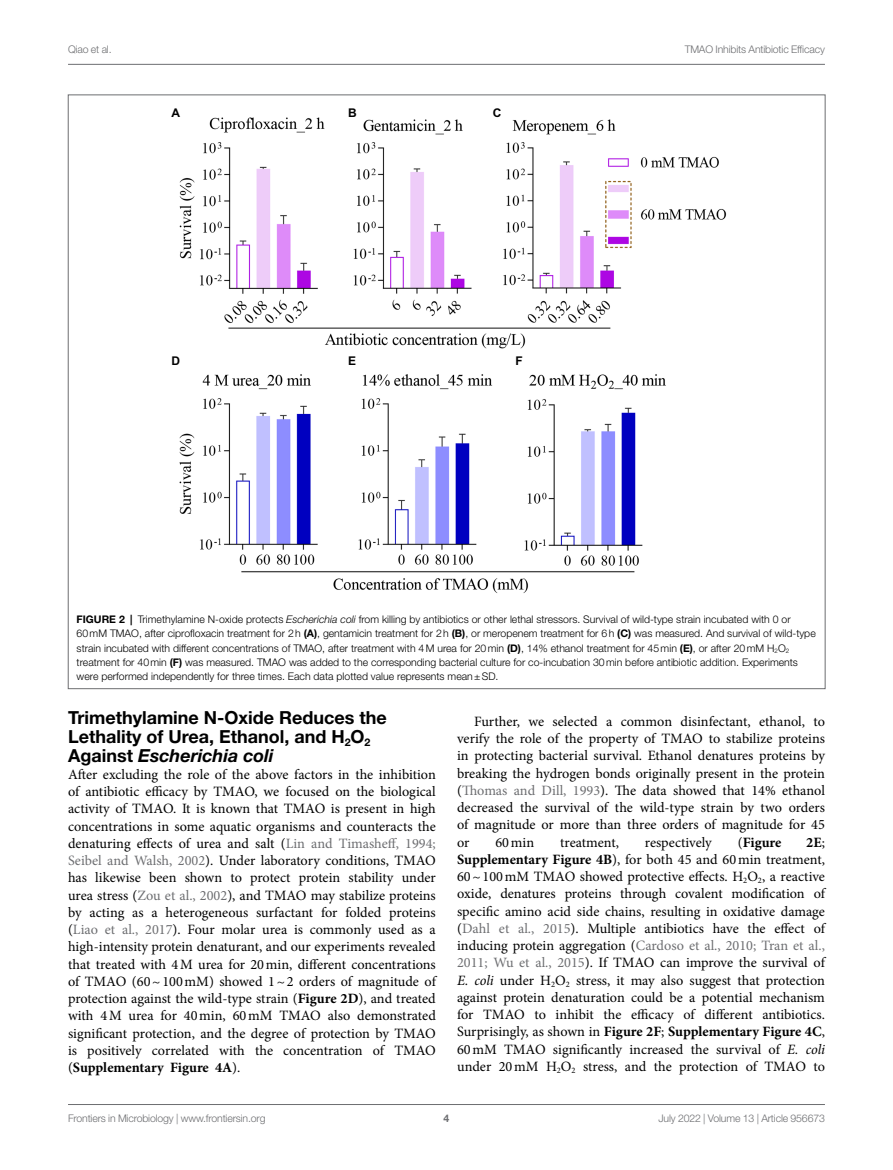
<style>
.page{position:relative;width:893px;height:1170px;background:#fff}
.page>*{position:absolute;margin:0;border:0;box-sizing:border-box;transform-origin:0 0}
.HEAD_2{font:700 18px/18.8px "Helvetica Neue LT Std";color:#000}
.TEXT{font:14.25px/17.2px "Minion Pro";letter-spacing:-.005em;color:#000;text-align:justify}
.TEXT_FLUSH{font:14.25px/17.2px "Minion Pro";letter-spacing:-.005em;color:#000;text-align:justify}
.TEXT-2{font:700 14.25px "Minion Pro";color:#000}
.t1{font:700 12px "Arial";color:#000}
.FIG_LEG{font:300 10.5px/14.2px "Helvetica Neue LT Std";color:#000}
.t2{font:300 10.5px "Helvetica Neue LT Std";letter-spacing:-.015em;color:#6d6e71}
.t3{font:700 10.5px "Helvetica Neue LT Std";color:#6d6e71}
.s1{font-weight:700}
.s2{font-style:italic}
.s3{color:#6d6e71}
.s4{font-weight:400}
</style>
<div class="page">
<hr style="left:68px;top:64px;width:757px;height:1px;background:#6d6e71">
<hr style="left:68px;top:1104px;width:757px;height:1px;background:#6d6e71">
<img style="left:179px;top:117px;width:548px;height:476px">
<p class="t2" style="left:68px;top:42px;width:45px">Qiao et al.</p>
<p class="t2" style="left:685px;top:42px;width:142px">TMAO Inhibits Antibiotic Efficacy</p>
<p class="t1" style="left:171px;top:104px;width:10px">A</p>
<p class="t1" style="left:348px;top:104px;width:10px">B</p>
<p class="t1" style="left:493px;top:104px;width:10px">C</p>
<p class="t1" style="left:171px;top:352px;width:10px">D</p>
<p class="t1" style="left:348px;top:352px;width:10px">E</p>
<p class="t1" style="left:515px;top:352px;width:9px">F</p>
<p class="FIG_LEG" style="left:77px;top:612px;width:741px"><span class="s1">FIGURE 2 |</span> Trimethylamine N-oxide protects <span class="s2">Escherichia coli</span> from killing by antibiotics or other lethal stressors. Survival of wild-type strain incubated with 0 or 60mM TMAO, after ciprofloxacin treatment for 2h <span class="s1">(A)</span>, gentamicin treatment for 2h <span class="s1">(B)</span>, or meropenem treatment for 6h <span class="s1">(C)</span> was measured. And survival of wild-type strain incubated with different concentrations of TMAO, after treatment with 4M urea for 20min <span class="s1">(D)</span>, 14% ethanol treatment for 45min <span class="s1">(E)</span>, or after 20mM H<sub>2</sub>O<sub>2 </sub>treatment for 40min <span class="s1">(F)</span> was measured. TMAO was added to the corresponding bacterial culture for co-incubation 30min before antibiotic addition. Experiments were performed independently for three times. Each data plotted value represents mean±SD.</p>
<p class="HEAD_2" style="left:68px;top:707px;width:320px">Trimethylamine N-Oxide Reduces the<br>Lethality of Urea, Ethanol, and H<sub>2</sub>O<sub>2<br></sub>Against <span class="s2">Escherichia coli</span></p>
<p class="TEXT_FLUSH" style="left:68px;top:765px;width:369px">After excluding the role of the above factors in the inhibition of antibiotic efficacy by TMAO, we focused on the biological activity of TMAO. It is known that TMAO is present in high concentrations in some aquatic organisms and counteracts the denaturing effects of urea and salt (<span class="s3">Lin and Timasheff, 1994; Seibel and Walsh, 2002</span>). Under laboratory conditions, TMAO has likewise been shown to protect protein stability under urea stress (<span class="s3">Zou et al., 2002</span>), and TMAO may stabilize proteins by acting as a heterogeneous surfactant for folded proteins (<span class="s3">Liao et al., 2017</span>). Four molar urea is commonly used as a high-intensity protein denaturant, and our experiments revealed that treated with 4M urea for 20min, different concentrations of TMAO (60~100mM) showed 1~2 orders of magnitude of protection against the wild-type strain (<span class="s1">Figure 2D</span>), and treated with 4M urea for 40min, 60mM TMAO also demonstrated significant protection, and the degree of protection by TMAO is positively correlated with the concentration of TMAO (<span class="s1">Supplementary Figure 4A</span>).</p>
<p class="TEXT" style="left:457px;top:712px;width:369px;text-indent:17px">Further, we selected a common disinfectant, ethanol, to verify the role of the property of TMAO to stabilize proteins in protecting bacterial survival. Ethanol denatures proteins by breaking the hydrogen bonds originally present in the protein (<span class="s3">Thomas and Dill, 1993</span>). The data showed that 14% ethanol decreased the survival of the wild-type strain by two orders of magnitude or more than three orders of magnitude for 45 or</p>
<p class="TEXT" style="left:495px;top:833px;width:40px">60min</p>
<p class="TEXT" style="left:560px;top:833px;width:60px">treatment,</p>
<p class="TEXT" style="left:645px;top:833px;width:68px">respectively</p>
<p class="TEXT-2" style="left:738px;top:831px;width:45px"><span class="s4">(</span>Figure</p>
<p class="TEXT" style="left:457px;top:833px;width:369px;text-indent:349px"><span class="s1">2E</span>; <span class="s1">Supplementary Figure 4B</span>), for both 45 and 60min treatment, 60~100mM TMAO showed protective effects. H<sub>2</sub>O<sub>2</sub>, a reactive oxide, denatures proteins through covalent modification of specific amino acid side chains, resulting in oxidative damage (<span class="s3">Dahl et al., 2015</span>). Multiple antibiotics have the effect of inducing protein aggregation (<span class="s3">Cardoso et al., 2010; Tran et al., 2011; Wu et al., 2015</span>). If TMAO can improve the survival of <span class="s2">E. coli</span> under H<sub>2</sub>O<sub>2</sub> stress, it may also suggest that protection against protein denaturation could be a potential mechanism for TMAO to inhibit the efficacy of different antibiotics.<br>Surprisingly, as shown in <span class="s1">Figure 2F</span>; <span class="s1">Supplementary Figure 4C</span>, 60mM TMAO significantly increased the survival of <span class="s2">E. coli </span>under 20mM H<sub>2</sub>O<sub>2</sub> stress, and the protection of TMAO to</p>
<p class="t2" style="left:68px;top:1111px;width:199px">Frontiers in Microbiology | www.frontiersin.org</p>
<p class="t3" style="left:444px;top:1111px;width:7px">4</p>
<p class="t2" style="left:658px;top:1111px;width:168px">July 2022 | Volume 13 | Article 956673</p>
</div>
